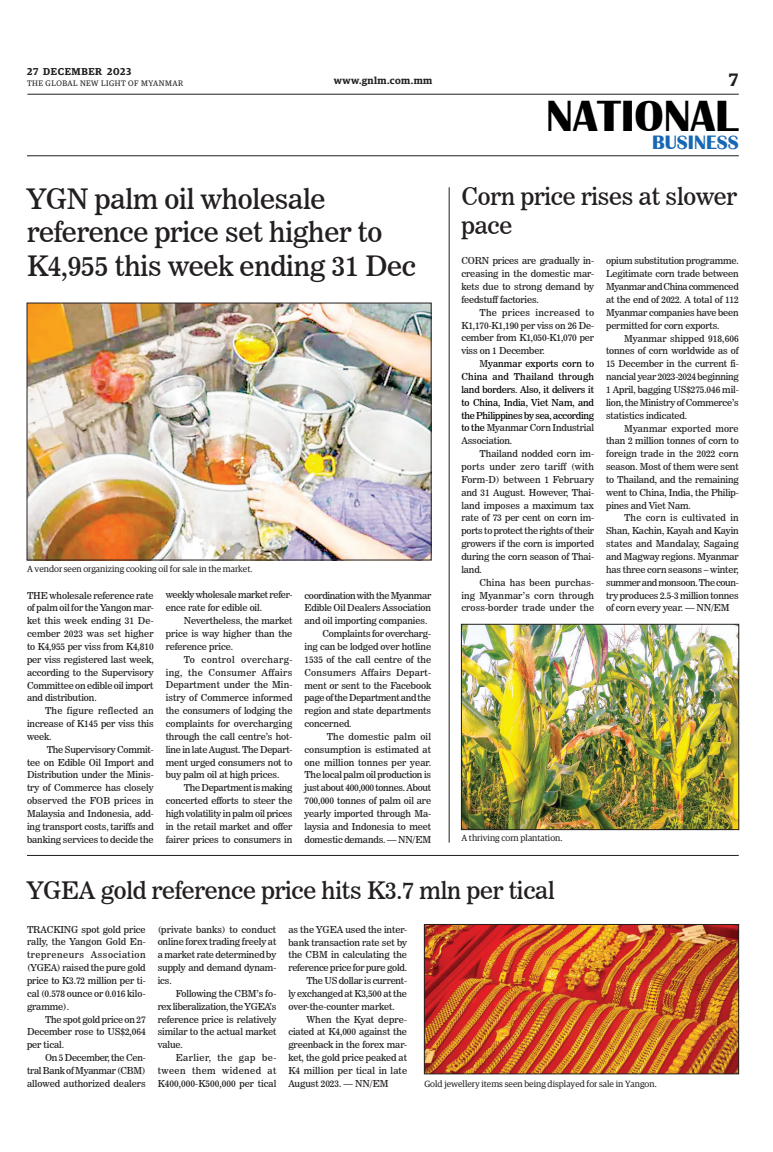
<style>
.page{position:relative;width:773px;height:1152px;background:#fff}
.page>*{position:absolute;margin:0;border:0;box-sizing:border-box;transform-origin:0 0}
.t1{font:700 45px "Britannic";color:#000}
._3_Clm_Head{font:28px/33.6px "News 706 BT Roman C";letter-spacing:-.01em;color:#231f20}
._2_Clm_Head{font:24px/28.8px "News 706 BT Roman C";letter-spacing:-.01em;color:#231f20}
.t2{font:700 20px "Britannic";color:#1768b4}
.t3{font:600 18px "Guardian Egyp";color:#231f20}
.t4{font:600 10px "Guardian Egyp";letter-spacing:.04em;color:#231f20}
.t5{font:600 10px "Guardian Egyp";letter-spacing:.06em;color:#231f20}
._2nd_Body{font:9.5px/12.9px "News 706 BT Roman C";letter-spacing:-.01em;color:#231f20;text-align:justify}
._2nd_Body-2{font:9.5px/12.9px "News 706 BT Roman C";letter-spacing:-.015em;color:#222;text-align:justify}
.Normal_Para{font:9.5px/12.9px "News 706 BT Roman C";letter-spacing:-.01em;color:#231f20;text-align:justify}
._2nd_Body-3{font:9.5px/12.8px "News 706 BT Roman C";letter-spacing:-.015em;color:#000;text-align:justify}
.t6{font:9px "Guardian Egyp";color:#231f20}
.t7{font:8px "Guardian Egyp";letter-spacing:.06em;color:#231f20}
.s1{color:#222}
</style>
<div class="page">
<hr style="left:27px;top:94px;width:711px;height:1px;background:#231f20">
<hr style="left:27px;top:156px;width:711px;height:1px;background:#231f20">
<img style="left:463px;top:626px;width:273px;height:202px">
<div style="left:461px;top:624px;width:277px;height:206px;border:1px solid #231f20"></div>
<img style="left:29px;top:305px;width:400px;height:253px">
<hr style="left:27px;top:855px;width:711px;height:1px;background:#231f20">
<img style="left:426px;top:926px;width:310px;height:146px">
<div style="left:424px;top:924px;width:314px;height:150px;border:1px solid #231f20"></div>
<hr style="left:449px;top:187px;width:1px;height:656px;background:#231f20">
<p class="t5" style="left:27px;top:64px;width:106px">27 DECEMBER 2023</p>
<p class="t7" style="left:27px;top:78px;width:158px">THE GLOBAL NEW LIGHT OF MYANMAR</p>
<p class="t4" style="left:334px;top:73px;width:100px">www.gnlm.com.mm</p>
<h3 class="t3" style="left:729px;top:67px;width:11px">7</h3>
<h1 class="t1" style="left:546px;top:91px;width:193px">NATIONAL</h1>
<h3 class="t2" style="left:652px;top:131px;width:88px">BUSINESS</h3>
<p class="_3_Clm_Head" style="left:27px;top:182px;width:390px">YGN palm oil wholesale reference price set higher to<br>K4,955 this week ending 31 Dec</p>
<p class="_2_Clm_Head" style="left:461px;top:182px;width:277px">Corn price rises at slower pace</p>
<p class="Normal_Para" style="left:461px;top:254px;width:134px">CORN prices are gradually in&shy;creasing in the domestic mar&shy;kets due to strong demand by feedstuff factories.</p>
<p class="_2nd_Body" style="left:461px;top:306px;width:134px;text-indent:18px">The prices increased to K1,170-K1,190 per viss on 26 De&shy;cember from K1,050-K1,070 per viss on 1 December.</p>
<p class="_2nd_Body-3" style="left:461px;top:357px;width:134px;text-indent:18px"><span class="s1">M</span>yanmar exports corn to China and Thailand through land borders. Also, it delivers it to China, India, Viet Nam, and the Philippines by sea, according to the <span class="s1">Myanmar Corn Industrial Association.</span></p>
<p class="_2nd_Body-2" style="left:461px;top:447px;width:134px;text-indent:18px">Thailand nodded corn im&shy;ports under zero tariff (with Form-D) between 1 February and 31 August. However, Thai&shy;land imposes a maximum tax rate of 73 per cent on corn im&shy;ports to protect the rights of their growers if the corn is imported during the corn season of Thai&shy;land.</p>
<p class="_2nd_Body-2" style="left:461px;top:576px;width:134px;text-indent:18px">China has been purchas&shy;ing Myanmar’s corn through cross-border trade under the</p>
<p class="_2nd_Body-2" style="left:606px;top:255px;width:134px">opium substitution programme.<br>Legitimate corn trade between Myanmar and China commenced at the end of 2022. A total of 112<br>Myanmar companies have been permitted for corn exports.</p>
<p class="_2nd_Body-2" style="left:606px;top:332px;width:134px;text-indent:18px">Myanmar shipped 918,606 tonnes of corn worldwide as of 15 December in the current fi&shy;nancial year 2023-2024 beginning 1 April, bagging US$275.046 mil&shy;lion, the Ministry of Commerce’s statistics indicated.</p>
<p class="_2nd_Body-2" style="left:606px;top:422px;width:134px;text-indent:18px">Myanmar exported more than 2 million tonnes of corn to foreign trade in the 2022 corn season. Most of them were sent to Thailand, and the remaining went to China, India, the Philip&shy;pines and Viet Nam.</p>
<p class="_2nd_Body-2" style="left:606px;top:512px;width:134px;text-indent:18px">The corn is cultivated in Shan, Kachin, Kayah and Kayin states and Mandalay, Sagaing and Magway regions. Myanmar has three corn seasons – winter, summer and monsoon. The coun&shy;try produces 2.5-3 million tonnes of corn every year. — NN/EM</p>
<p class="t6" style="left:27px;top:563px;width:227px">A vendor seen organizing cooking oil for sale in the market.</p>
<p class="_2nd_Body" style="left:166px;top:589px;width:128px">weekly wholesale market refer&shy;ence rate for edible oil.</p>
<p class="_2nd_Body" style="left:166px;top:614px;width:128px;text-indent:18px">Nevertheless, the market price is way higher than the reference price.</p>
<p class="_2nd_Body" style="left:166px;top:653px;width:128px;text-indent:18px">To control overcharg&shy;ing, the Consumer Affairs Department under the Min&shy;istry of Commerce informed the consumers of lodging the complaints for overcharging through the call centre’s hot&shy;line in late August. The Depart&shy;ment urged consumers not to buy palm oil at high prices.</p>
<p class="_2nd_Body" style="left:166px;top:781px;width:128px;text-indent:18px">The Department is making concerted efforts to steer the high volatility in palm oil prices in the retail market and offer fairer prices to consumers in</p>
<p class="_2nd_Body" style="left:304px;top:589px;width:128px">coordination with the Myanmar Edible Oil Dealers Association and oil importing companies.</p>
<p class="_2nd_Body" style="left:304px;top:627px;width:128px;text-indent:18px">Complaints for overcharg&shy;ing can be lodged over hotline 1535 of the call centre of the Consumers Affairs Depart&shy;ment or sent to the Facebook page of the Department and the region and state departments concerned.</p>
<p class="_2nd_Body" style="left:304px;top:730px;width:128px;text-indent:22px">The domestic palm oil consumption is estimated at one million tonnes per year.<br>The local palm oil production is just about 400,000 tonnes. About 700,000 tonnes of palm oil are yearly imported through Ma&shy;laysia and Indonesia to meet domestic demands. — NN/EM</p>
<p class="Normal_Para" style="left:27px;top:589px;width:128px">THE wholesale reference rate of palm oil for the Yangon mar&shy;ket this week ending 31 De&shy;cember 2023 was set higher to K4,955 per viss from K4,810 per viss registered last week, according to the Supervisory Committee on edible oil import and distribution.</p>
<p class="_2nd_Body" style="left:27px;top:704px;width:128px;text-indent:18px">The figure reflected an increase of K145 per viss this week.</p>
<p class="_2nd_Body" style="left:27px;top:743px;width:128px;text-indent:20px">The Supervisory Commit&shy;tee on Edible Oil Import and Distribution under the Minis&shy;try of Commerce has closely observed the FOB prices in Malaysia and Indonesia, add&shy;ing transport costs, tariffs and banking services to decide the</p>
<p class="t6" style="left:461px;top:832px;width:103px">A thriving corn plantation.</p>
<p class="_2_Clm_Head" style="left:27px;top:876px;width:529px">YGEA gold reference price hits K3.7 mln per tical</p>
<p class="Normal_Para" style="left:27px;top:923px;width:120px">TRACKING spot gold price rally, the Yangon Gold En&shy;trepreneurs Association (YGEA) raised the pure gold price to K3.72 million per ti&shy;cal (0.578 ounce or 0.016 kilo&shy;gramme).</p>
<p class="_2nd_Body" style="left:27px;top:1013px;width:120px;text-indent:18px">The spot gold price on 27<br>December rose to US$2,064 per tical.</p>
<p class="_2nd_Body" style="left:27px;top:1051px;width:120px;text-indent:18px">On 5 December, the Cen&shy;tral Bank of Myanmar (CBM) allowed authorized dealers</p>
<p class="_2nd_Body" style="left:158px;top:923px;width:120px">(private banks) to conduct online forex trading freely at a market rate determined by supply and demand dynam&shy;ics.</p>
<p class="_2nd_Body" style="left:158px;top:987px;width:120px;text-indent:18px">Following the CBM’s fo&shy;rex liberalization, the YGEA’s reference price is relatively similar to the actual market value.</p>
<p class="_2nd_Body" style="left:158px;top:1051px;width:120px;text-indent:18px">Earlier, the gap be&shy;tween them widened at K400,000-K500,000 per tical</p>
<p class="_2nd_Body" style="left:288px;top:923px;width:120px">as the YGEA used the inter&shy;bank transaction rate set by the CBM in calculating the reference price for pure gold.</p>
<p class="_2nd_Body" style="left:288px;top:974px;width:120px;text-indent:18px">The US dollar is current&shy;ly exchanged at K3,500 at the over-the-counter market.</p>
<p class="_2nd_Body" style="left:288px;top:1013px;width:120px;text-indent:18px">When the Kyat depre&shy;ciated at K4,000 against the greenback in the forex mar&shy;ket, the gold price peaked at K4 million per tical in late August 2023. — NN/EM</p>
<p class="t6" style="left:424px;top:1077px;width:234px">Gold jewellery items seen being displayed for sale in Yangon.</p>
</div>
